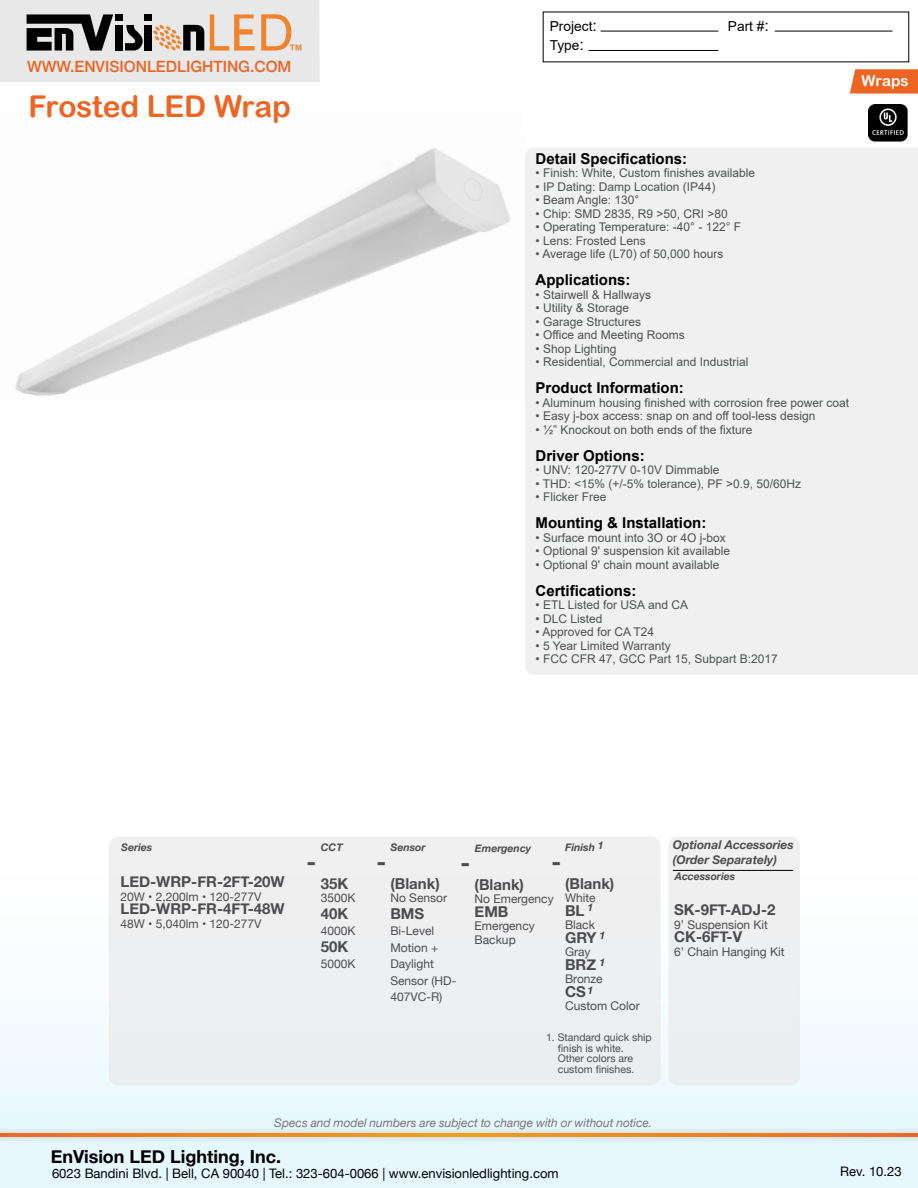
<style>
.page{position:relative;width:918px;height:1188px;background:#fff}
.page>*{position:absolute;margin:0;border:0;box-sizing:border-box;transform-origin:0 0}
.t1{font:30px "Arial Rounded MT Bold";letter-spacing:-.005em;color:#ec6523}
.t2{font:700 24px "Helvetica Neue";color:#4d4d4f}
.t3{font:700 18px "Helvetica Neue";color:#000}
.t4{font:500 15.6px "Helvetica Neue";color:#ec6523}
.t5{font:700 15px "Arial";color:#000}
.t6{font:700 15px "Helvetica Neue";color:#4d4d4f}
.t7{font:15px "Arial Rounded MT Bold";letter-spacing:.005em;color:#fff}
.t8{font:13.65px/19.4px "Arial";color:#000}
.t9{font:13.05px "Helvetica Neue";color:#000}
.t10{font:12px "Arial";color:#4f5252}
.t11{font:12px/16.5px "Helvetica Neue";color:#4d4d4f}
.t12{font:italic 12px "Helvetica Neue";letter-spacing:-.005em;color:#777}
.t13{font:italic 700 12px/14.4px "Helvetica Neue";color:#4d4d4f}
.t14{font:10.5px/10.5px "Helvetica Neue";color:#4d4d4f}
.t15{font:italic 700 10.5px "Helvetica Neue";color:#4d4d4f}
.s1{font-size:15.9px}
</style>
<div class="page">
<div style="left:0;top:869px;width:918px;height:319px;background:linear-gradient(to bottom,#fffffe,#e4f7fd)"></div>
<div style="left:0;top:1126px;width:918px;height:18px;background:#000;opacity:.28"></div>
<svg style="left:0;top:1134px;width:918px;height:3px;background:#f08320"></svg>
<img style="left:15px;top:148px;width:495px;height:248px">
<div style="left:0;top:0;width:320px;height:82px;background:#e8e8e9"></div>
<div style="left:115px;top:25px;width:8px;height:26px;background:#000"></div>
<div style="left:115px;top:14px;width:8px;height:7px;background:#000"></div>
<div style="left:144px;top:25px;width:8px;height:26px;background:#000"></div>
<div style="left:144px;top:14px;width:8px;height:7px;background:#000"></div>
<svg style="left:27px;top:14px;width:86px;height:37px"></svg>
<svg style="left:125px;top:25px;width:18px;height:26px"></svg>
<svg style="left:210px;top:14px;width:45px;height:37px"></svg>
<svg style="left:153px;top:25px;width:51px;height:26px"></svg>
<svg style="left:261px;top:14px;width:40px;height:37px"></svg>
<hr style="left:601px;top:31px;width:117px;height:1px;background:#000">
<hr style="left:589px;top:50px;width:129px;height:1px;background:#000">
<hr style="left:775px;top:31px;width:117px;height:1px;background:#000">
<svg style="left:850px;top:69px;width:68px;height:25px;background:#ed6f31"></svg>
<div style="left:525px;top:148px;width:393px;height:527px;background:#f0f0f0"></div>
<img style="left:868px;top:105px;width:40px;height:37px">
<div style="left:109px;top:837px;width:551px;height:248px;background:#eeeff0;border-radius:9px"></div>
<div style="left:109px;top:837px;width:551px;height:248px;border:2px solid #e6e7e8;border-radius:9px"></div>
<div style="left:669px;top:837px;width:130px;height:248px;background:#eeeff0;border-radius:9px"></div>
<div style="left:668px;top:837px;width:132px;height:248px;border:2px solid #e6e7e8;border-radius:9px"></div>
<hr style="left:673px;top:870px;width:120px;height:1px;background:#000">
<h3 class="t4" style="left:27px;top:54px;width:266px">WWW.ENVISIONLEDLIGHTING.COM</h3>
<h1 class="t1" style="left:28px;top:89px;width:264px">Frosted LED Wrap</h1>
<p class="t8" style="left:550px;top:16px;width:49px">Project<span class="s1">:<br></span>Type<span class="s1">:</span></p>
<p class="t8" style="left:728px;top:16px;width:43px">Part #<span class="s1">:</span></p>
<p class="t7" style="left:861px;top:72px;width:49px">Wraps</p>
<p class="t5" style="left:536px;top:149px;width:153px">Detail Specifications:</p>
<p class="t10" style="left:536px;top:165px;width:221px">• Finish: White, Custom finishes available</p>
<p class="t10" style="left:536px;top:179px;width:182px">• IP Dating: Damp Location (IP44)</p>
<p class="t10" style="left:536px;top:192px;width:105px">• Beam Angle: 130°</p>
<p class="t10" style="left:536px;top:206px;width:194px">• Chip: SMD 2835, R9 &gt;50, CRI &gt;80</p>
<p class="t10" style="left:536px;top:219px;width:207px">• Operating Temperature: -40° - 122° F</p>
<p class="t10" style="left:536px;top:233px;width:112px">• Lens: Frosted Lens</p>
<p class="t10" style="left:536px;top:246px;width:190px">• Average life (L70) of 50,000 hours</p>
<p class="t5" style="left:536px;top:270px;width:97px">Applications:</p>
<p class="t10" style="left:536px;top:287px;width:117px">• Stairwell &amp; Hallways</p>
<p class="t10" style="left:536px;top:300px;width:95px">• Utility &amp; Storage</p>
<p class="t10" style="left:536px;top:314px;width:107px">• Garage Structures</p>
<p class="t10" style="left:536px;top:327px;width:151px">• Office and Meeting Rooms</p>
<p class="t10" style="left:536px;top:341px;width:82px">• Shop Lighting</p>
<p class="t10" style="left:536px;top:354px;width:214px">• Residential, Commercial and Industrial</p>
<p class="t5" style="left:536px;top:378px;width:150px">Product Information:</p>
<p class="t10" style="left:536px;top:395px;width:315px">• Aluminum housing finished with corrosion free power coat</p>
<p class="t10" style="left:536px;top:408px;width:282px">• Easy j-box access: snap on and off tool-less design</p>
<p class="t10" style="left:536px;top:422px;width:218px">• ½” Knockout on both ends of the fixture</p>
<p class="t5" style="left:536px;top:446px;width:111px">Driver Options:</p>
<p class="t10" style="left:536px;top:462px;width:185px">• UNV: 120-277V 0-10V Dimmable</p>
<p class="t10" style="left:536px;top:476px;width:267px">• THD: &lt;15% (+/-5% tolerance), PF &gt;0.9, 50/60Hz</p>
<p class="t10" style="left:536px;top:489px;width:72px">• Flicker Free</p>
<p class="t5" style="left:536px;top:513px;width:172px">Mounting &amp; Installation:</p>
<p class="t10" style="left:536px;top:530px;width:192px">• Surface mount into 3O or 4O j-box</p>
<p class="t10" style="left:536px;top:543px;width:196px">• Optional 9' suspension kit available</p>
<p class="t10" style="left:536px;top:557px;width:185px">• Optional 9' chain mount available</p>
<p class="t5" style="left:536px;top:581px;width:102px">Certifications:</p>
<p class="t10" style="left:536px;top:597px;width:154px">• ETL Listed for USA and CA</p>
<p class="t10" style="left:536px;top:611px;width:68px">• DLC Listed</p>
<p class="t10" style="left:536px;top:624px;width:120px">• Approved for CA T24</p>
<p class="t10" style="left:536px;top:638px;width:137px">• 5 Year Limited Warranty</p>
<p class="t10" style="left:536px;top:651px;width:244px">• FCC CFR 47, GCC Part 15, Subpart B:2017</p>
<p class="t15" style="left:598px;top:837px;width:7px">1</p>
<p class="t13" style="left:673px;top:838px;width:122px">Optional Accessories (Order Separately)</p>
<p class="t6" style="left:674px;top:898px;width:103px">SK-9FT-ADJ-2</p>
<p class="t11" style="left:674px;top:917px;width:96px">9’ Suspension Kit</p>
<p class="t6" style="left:674px;top:925px;width:70px">CK-6FT-V</p>
<p class="t11" style="left:674px;top:944px;width:112px">6’ Chain Hanging Kit</p>
<p class="t15" style="left:121px;top:839px;width:33px">Series</p>
<p class="t15" style="left:321px;top:839px;width:23px">CCT</p>
<p class="t15" style="left:391px;top:839px;width:37px">Sensor</p>
<p class="t15" style="left:565px;top:839px;width:31px">Finish</p>
<p class="t15" style="left:475px;top:840px;width:58px">Emergency</p>
<h2 class="t2" style="left:307px;top:843px;width:11px">-</h2>
<h2 class="t2" style="left:376px;top:843px;width:11px">-</h2>
<h2 class="t2" style="left:551px;top:843px;width:11px">-</h2>
<h2 class="t2" style="left:461px;top:843px;width:11px">-</h2>
<p class="t15" style="left:675px;top:868px;width:62px">Accessories</p>
<p class="t6" style="left:120px;top:870px;width:166px">LED-WRP-FR-2FT-20W</p>
<p class="t11" style="left:120px;top:889px;width:143px">20W • 2,200lm • 120-277V</p>
<p class="t6" style="left:120px;top:897px;width:166px">LED-WRP-FR-4FT-48W</p>
<p class="t11" style="left:120px;top:916px;width:143px">48W • 5,040lm • 120-277V</p>
<p class="t6" style="left:390px;top:872px;width:51px">(Blank)</p>
<p class="t11" style="left:390px;top:891px;width:58px">No Sensor</p>
<p class="t6" style="left:390px;top:902px;width:35px">BMS</p>
<p class="t11" style="left:390px;top:924px;width:67px">Bi-Level<br>Motion +<br>Daylight<br>Sensor (HD-<br>407VC-R)</p>
<p class="t6" style="left:565px;top:872px;width:51px">(Blank)</p>
<p class="t11" style="left:565px;top:891px;width:32px">White</p>
<p class="t6" style="left:565px;top:899px;width:21px">BL</p>
<p class="t11" style="left:565px;top:918px;width:31px">Black</p>
<p class="t6" style="left:565px;top:926px;width:33px">GRY</p>
<p class="t11" style="left:565px;top:945px;width:27px">Gray</p>
<p class="t6" style="left:565px;top:953px;width:33px">BRZ</p>
<p class="t11" style="left:565px;top:972px;width:39px">Bronze</p>
<p class="t6" style="left:565px;top:980px;width:22px">CS</p>
<p class="t11" style="left:565px;top:999px;width:76px">Custom Color</p>
<p class="t6" style="left:321px;top:872px;width:29px">35K</p>
<p class="t11" style="left:321px;top:891px;width:36px">3500K</p>
<p class="t6" style="left:321px;top:902px;width:29px">40K</p>
<p class="t11" style="left:321px;top:924px;width:36px">4000K</p>
<p class="t6" style="left:321px;top:935px;width:29px">50K</p>
<p class="t11" style="left:321px;top:957px;width:36px">5000K</p>
<p class="t6" style="left:475px;top:873px;width:51px">(Blank)</p>
<p class="t11" style="left:475px;top:891px;width:81px">No Emergency</p>
<p class="t6" style="left:475px;top:900px;width:35px">EMB</p>
<p class="t11" style="left:475px;top:920px;width:62px;line-height:13.5px">Emergency<br>Backup</p>
<p class="t15" style="left:588px;top:899px;width:7px">1</p>
<p class="t15" style="left:599px;top:927px;width:7px">1</p>
<p class="t15" style="left:599px;top:954px;width:7px">1</p>
<p class="t15" style="left:588px;top:982px;width:7px">1</p>
<p class="t14" style="left:558px;top:1033px;width:95px;text-indent:-12px">1. Standard quick ship finish is white.<br>Other colors are custom finishes.</p>
<p class="t12" style="left:274px;top:1114px;width:379px">Specs and model numbers are subject to change with or without notice.</p>
<h3 class="t3" style="left:51px;top:1142px;width:232px">EnVision LED Lighting, Inc.</h3>
<p class="t9" style="left:52px;top:1164px;width:508px">6023 Bandini Blvd. | Bell, CA 90040 | Tel.: 323-604-0066 | www.envisionledlighting.com</p>
<p class="t9" style="left:840px;top:1161px;width:63px">Rev. 10.23</p>
</div>
